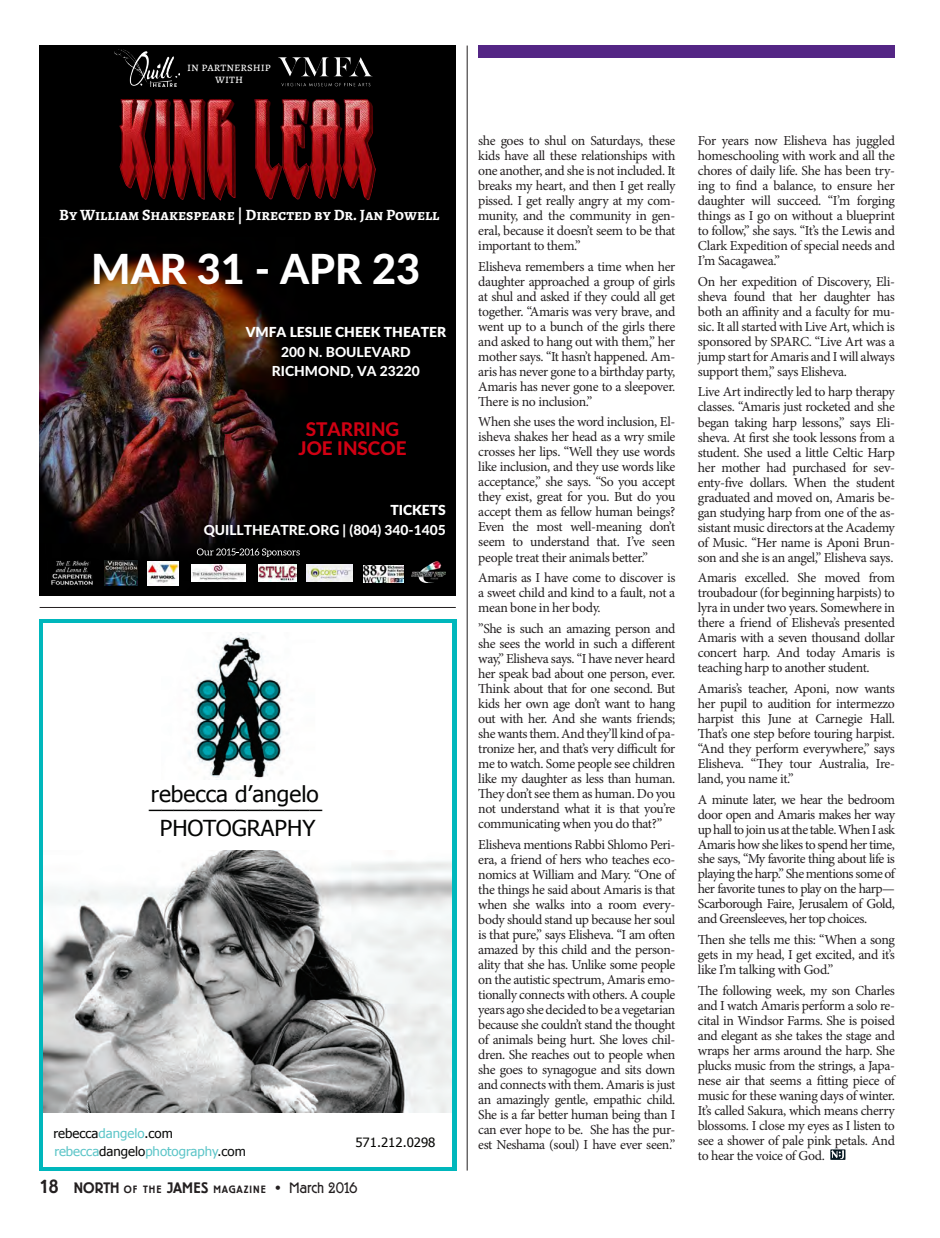
<style>
.page{position:relative;width:940px;height:1238px;background:#fff}
.page>*{position:absolute;margin:0;border:0;box-sizing:border-box;transform-origin:0 0}
.t1{font:800 41.5px "Lato";color:#fff}
.t2{font:22px/34.6px "Tahoma";color:#040504;text-align:center}
.t3{font:800 18.88px/18.8px "Lato";color:#d00013;text-align:center}
.t4{font:700 15.75px "Alegreya SC";color:#fff}
.t5{font:800 13.88px/19.8px "Lato";color:#fff;text-align:center}
.t6{font:13.75px/15px "Minion Pro";letter-spacing:-.03em;color:#231f20;text-align:justify}
.t7{font:12.88px "Tahoma";color:#5cc5c8}
.t8{font:12.88px "Tahoma";color:#050605}
.t9{font:12.88px "Tahoma";color:#050503}
.t10{font:12.62px/12.1px "Alegreya SC";color:#fff;text-align:center}
.t11{font:500 10.5px "Berliner Grotesk";color:#231f20}
.s1{font-weight:900}
.s2{color:#5cc5c8}
.s3{color:#040504}
.s4{color:#050706}
.s5{color:#080b0b}
.s6{font-size:18.75px}
.s7{font-size:15px}
.s8{font-weight:300;font-size:15px}
</style>
<div class="page">
<hr style="left:467px;top:46px;width:1px;height:1124px;background:#231f20">
<div style="left:478px;top:45px;width:417px;height:13px;background:#542685"></div>
<img style="left:40px;top:619px;width:416px;height:551px">
<img style="left:44px;top:623px;width:407px;height:543px">
<img style="left:44px;top:850px;width:407px;height:262px">
<img style="left:161px;top:632px;width:156px;height:147px">
<div style="left:40px;top:45px;width:416px;height:550px;background:#000"></div>
<img style="left:40px;top:254px;width:268px;height:332px">
<img style="left:115px;top:50px;width:64px;height:36px">
<img style="left:48px;top:558px;width:48px;height:28px">
<img style="left:104px;top:560px;width:33px;height:25px">
<img style="left:147px;top:561px;width:31px;height:24px">
<img style="left:258px;top:565px;width:38px;height:16px">
<img style="left:307px;top:565px;width:46px;height:16px">
<img style="left:412px;top:562px;width:34px;height:20px">
<svg style="left:197px;top:548px;width:103px;height:9px"></svg>
<img style="left:191px;top:565px;width:54px;height:16px">
<img style="left:363px;top:565px;width:40px;height:17px">
<img style="left:278px;top:57px;width:95px;height:30px">
<img style="left:119px;top:99px;width:257px;height:102px">
<hr style="left:40px;top:607px;width:416px;height:1px;background:#231f20">
<svg style="left:830px;top:1149px;width:15px;height:10px"></svg>
<svg style="left:831px;top:1150px;width:13px;height:9px"></svg>
<p class="t10" style="left:187px;top:61px;width:85px">in partnership with</p>
<p class="t4" style="left:59px;top:206px;width:382px">By William Shakespeare | Directed by Dr. Jan Powell</p>
<p class="t1" style="left:91px;top:238px;width:330px">MAR 31 ‐ APR 23</p>
<p class="t5" style="left:246px;top:321px;width:202px"><span class="s1">VMFA LESLIE CHEEK THEATER<br></span>200 N. BOULEVARD<br>RICHMOND, VA 23220</p>
<p class="t3" style="left:298px;top:419px;width:109px">STARRING<br>JOE INSCOE</p>
<p class="t5" style="left:204px;top:499px;width:244px;text-align:right"><span class="s1">TICKETS<br></span>QUILLTHEATRE.ORG | (804) 340‐1405</p>
<p class="t2" style="left:151px;top:775px;width:169px">rebecca d’angelo<br>PHOTOGRAPHY</p>
<p class="t2" style="left:149px;top:781px;width:174px">______________</p>
<p class="t8" style="left:54px;top:1124px;width:121px">rebecca<span class="s2">dangelo</span><span class="s3">.com</span></p>
<p class="t7" style="left:54px;top:1142px;width:193px">rebecca<span class="s4">dangelo</span>photography<span class="s5">.com</span></p>
<p class="t9" style="left:355px;top:1133px;width:82px">571.212.0298</p>
<p class="t11" style="left:40px;top:1183px;width:320px"><span class="s6">18</span> <span class="s7">NORTH</span> OF TH E <span class="s7">JAMES</span> MAGAZIN E <span class="s7">•</span> <span class="s8">March 2016</span></p>
<p class="t6" style="left:478px;top:133px;width:198px">she goes to shul on Saturdays, these kids have all these relationships with one another, and she is not included. It breaks my heart, and then I get really pissed. I get really angry at my com&shy;munity, and the community in gen&shy;eral, because it doesn’t seem to be that important to them.”</p>
<p class="t6" style="left:478px;top:259px;width:199px">Elisheva remembers a time when her daughter approached a group of girls at shul and asked if they could all get together. “Amaris was very brave, and went up to a bunch of the girls there and asked to hang out with them,” her mother says. “It hasn’t happened. Am&shy;aris has never gone to a birthday party, Amaris has never gone to a sleepover.<br>There is no inclusion.”</p>
<p class="t6" style="left:478px;top:414px;width:199px">When she uses the word inclusion, El&shy;isheva shakes her head as a wry smile crosses her lips. “Well they use words like inclusion, and they use words like acceptance,” she says. “So you accept they exist, great for you. But do you accept them as fellow human beings?<br>Even the most well-meaning don’t seem to understand that. I’ve seen people treat their animals better.”</p>
<p class="t6" style="left:478px;top:570px;width:198px">Amaris as I have come to discover is a sweet child and kind to a fault, not a mean bone in her body.</p>
<p class="t6" style="left:478px;top:621px;width:199px">”She is such an amazing person and she sees the world in such a different way,” Elisheva says. “I have never heard her speak bad about one person, ever.<br>Think about that for one second. But kids her own age don’t want to hang out with her. And she wants friends; she wants them. And they’ll kind of pa&shy;tronize her, and that’s very difficult for me to watch. Some people see children like my daughter as less than human.<br>They don’t see them as human. Do you not understand what it is that you’re communicating when you do that?”</p>
<p class="t6" style="left:478px;top:836px;width:199px">Elisheva mentions Rabbi Shlomo Peri&shy;era, a friend of hers who teaches eco&shy;nomics at William and Mary. “One of the things he said about Amaris is that when she walks into a room every&shy;body should stand up because her soul is that pure,” says Elisheva. “I am often amazed by this child and the person&shy;ality that she has. Unlike some people on the autistic spectrum, Amaris emo&shy;tionally connects with others. A couple years ago she decided to be a vegetarian because she couldn’t stand the thought of animals being hurt. She loves chil&shy;dren. She reaches out to people when she goes to synagogue and sits down and connects with them. Amaris is just an amazingly gentle, empathic child.<br>She is a far better human being than I can ever hope to be. She has the pur&shy;est Neshama (soul) I have ever seen.”</p>
<p class="t6" style="left:698px;top:133px;width:199px">For years now Elisheva has juggled homeschooling with work and all the chores of daily life. She has been try&shy;ing to find a balance, to ensure her daughter will succeed. “I’m forging things as I go on without a blueprint to follow,” she says. “It’s the Lewis and Clark Expedition of special needs and I’m Sacagawea.”</p>
<p class="t6" style="left:698px;top:274px;width:198px">On her expedition of Discovery, Eli&shy;sheva found that her daughter has both an affinity and a faculty for mu&shy;sic. It all started with Live Art, which is sponsored by SPARC. “Live Art was a jump start for Amaris and I will always support them,” says Elisheva.</p>
<p class="t6" style="left:698px;top:385px;width:198px">Live Art indirectly led to harp therapy classes. “Amaris just rocketed and she began taking harp lessons,” says Eli&shy;sheva. At first she took lessons from a student. She used a little Celtic Harp her mother had purchased for sev&shy;enty-five dollars. When the student graduated and moved on, Amaris be&shy;gan studying harp from one of the as&shy;sistant music directors at the Academy of Music. “Her name is Aponi Brun&shy;son and she is an angel,” Elisheva says.</p>
<p class="t6" style="left:698px;top:570px;width:199px">Amaris excelled. She moved from troubadour (for beginning harpists) to lyra in under two years. Somewhere in there a friend of Elisheva’s presented Amaris with a seven thousand dollar concert harp. And today Amaris is teaching harp to another student.</p>
<p class="t6" style="left:698px;top:681px;width:199px">Amaris’s teacher, Aponi, now wants her pupil to audition for intermezzo harpist this June at Carnegie Hall.<br>That’s one step before touring harpist. “And they perform everywhere,” says Elisheva. “They tour Australia, Ire&shy;land, you name it.”</p>
<p class="t6" style="left:698px;top:791px;width:199px">A minute later, we hear the bedroom door open and Amaris makes her way up hall to join us at the table. When I ask Amaris how she likes to spend her time, she says, “My favorite thing about life is playing the harp.” She mentions some of her favorite tunes to play on the harp— Scarborough Faire, Jerusalem of Gold, and Greensleeves, her top choices.</p>
<p class="t6" style="left:698px;top:932px;width:198px">Then she tells me this: “When a song gets in my head, I get excited, and it’s like I’m talking with God.”</p>
<p class="t6" style="left:698px;top:983px;width:199px">The following week, my son Charles and I watch Amaris perform a solo re&shy;cital in Windsor Farms. She is poised and elegant as she takes the stage and wraps her arms around the harp. She plucks music from the strings, a Japa&shy;nese air that seems a fitting piece of music for these waning days of winter.<br>It’s called Sakura, which means cherry blossoms. I close my eyes as I listen to see a shower of pale pink petals. And to hear the voice of God.</p>
</div>
